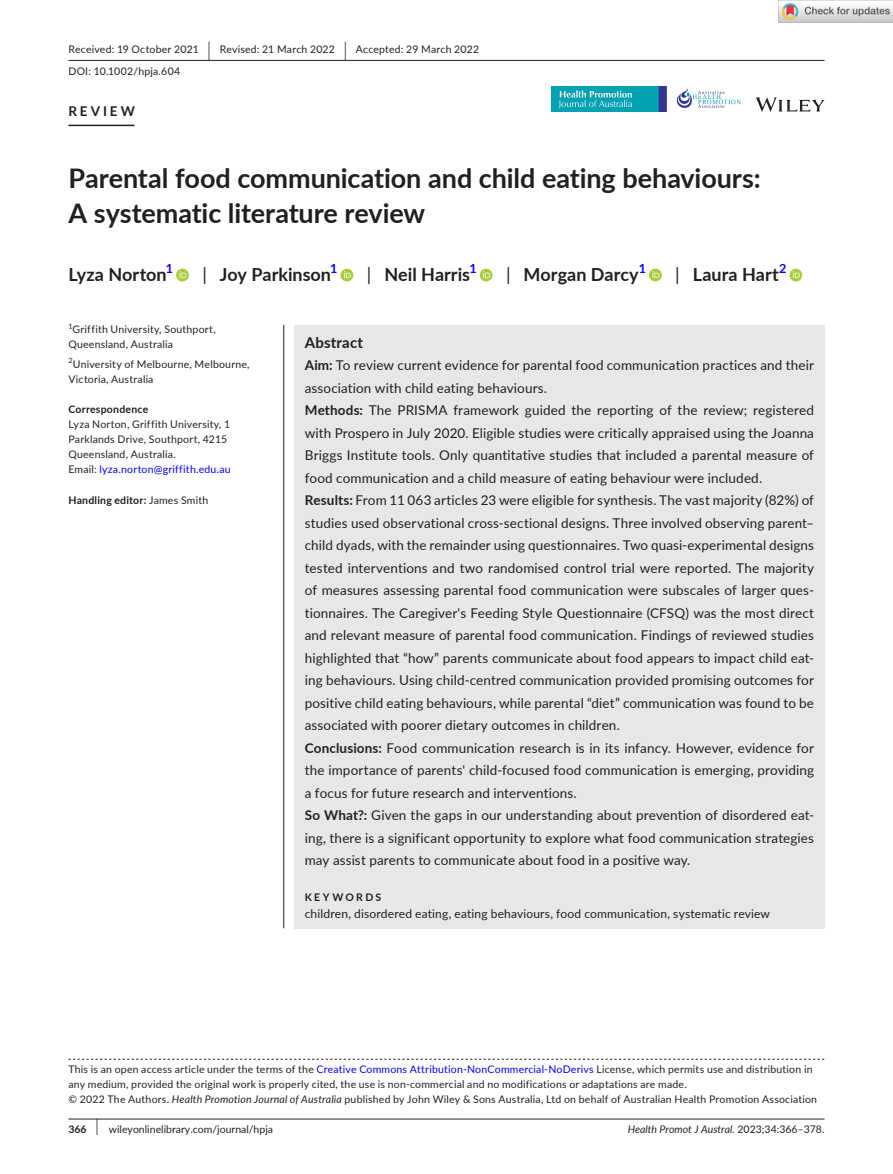
<style>
.page{position:relative;width:893px;height:1174px;background:#fff}
.page>*{position:absolute;margin:0;border:0;box-sizing:border-box;transform-origin:0 0}
.t1{font:700 27px/34.5px "Lato";letter-spacing:-.005em;color:#231f20}
.t2{font:700 18px "Lato";color:#231f20}
.t3{font:700 15px "Lato";letter-spacing:.015em;color:#231f20}
.t4{font:13.5px/22.5px "Lato";letter-spacing:.01em;color:#231f20}
.t5{font:700 13.5px "Lato";letter-spacing:.215em;color:#231f20}
.t6{font:700 12.6px "Lato";color:#00f}
.t7{font:12px "Lato";letter-spacing:.015em;color:#231f20}
.t8{font:10.5px/15px "Lato";letter-spacing:.02em;color:#231f20}
.t9{font:10.5px "Lato";color:#231f20}
.t10{font:700 10.5px "Lato";letter-spacing:.02em;color:#231f20}
.t11{font:italic 10.5px "Lato";color:#231f20}
.t12{font:700 10.5px "Lato";letter-spacing:.22em;color:#231f20}
.t13{font:7.35px "Lato";color:#231f20}
.s1{font-size:19.65px}
.s2{font-weight:400}
.s3{color:#00f}
.s4{font-weight:700}
.s5{font-style:italic}
.s6{font-size:17.4px}
.s7{font-style:normal}
</style>
<div class="page">
<hr style="left:68px;top:1118px;width:756px;height:1px;background:#231f20">
<svg style="left:756px;top:97px;width:68px;height:15px"></svg>
<img style="left:552px;top:86px;width:189px;height:26px">
<hr style="left:68px;top:60px;width:756px;height:1px;background:#231f20">
<hr style="left:68px;top:125px;width:67px;height:1px;background:#231f20">
<svg style="left:176px;top:269px;width:13px;height:12px"></svg>
<svg style="left:179px;top:271px;width:7px;height:7px"></svg>
<div style="left:341px;top:269px;width:12px;height:12px;background:#a5cd39;border-radius:50%"></div>
<svg style="left:344px;top:271px;width:7px;height:7px"></svg>
<div style="left:480px;top:269px;width:12px;height:12px;background:#a5cd39;border-radius:50%"></div>
<svg style="left:483px;top:271px;width:7px;height:7px"></svg>
<svg style="left:649px;top:269px;width:13px;height:12px"></svg>
<svg style="left:652px;top:271px;width:7px;height:7px"></svg>
<div style="left:789px;top:269px;width:13px;height:12px;background:#a5cd39;border-radius:50%"></div>
<svg style="left:793px;top:271px;width:7px;height:7px"></svg>
<svg style="left:68px;top:1058px;width:756px;height:1px"></svg>
<div style="left:294px;top:325px;width:530px;height:603px;background:#e6e7e9"></div>
<hr style="left:283px;top:325px;width:1px;height:603px;background:#231f20">
<img style="left:779px;top:0;width:114px;height:23px">
<p class="t8" style="left:68px;top:38px;width:412px;line-height:21.8px">Received: 19 October 2021 <span class="s1">|</span> Revised: 21 March 2022 <span class="s1">|</span> Accepted: 29 March 2022<br>DOI: 10.1002/hpja.604</p>
<p class="t5" style="left:68px;top:101px;width:68px">REVIEW</p>
<h1 class="t1" style="left:68px;top:160px;width:694px">Parental food communication and child eating behaviours:<br>A systematic literature review</h1>
<h2 class="t2" style="left:68px;top:262px;width:100px">Lyza Norton</h2>
<p class="t6" style="left:166px;top:259px;width:9px">1</p>
<h2 class="t2" style="left:202px;top:262px;width:130px"><span class="s2">|</span> Joy Parkinson</h2>
<p class="t6" style="left:330px;top:259px;width:9px">1</p>
<h2 class="t2" style="left:367px;top:262px;width:105px"><span class="s2">|</span> Neil Harris</h2>
<p class="t6" style="left:469px;top:259px;width:9px">1</p>
<h2 class="t2" style="left:506px;top:262px;width:134px"><span class="s2">|</span> Morgan Darcy</h2>
<p class="t6" style="left:639px;top:259px;width:9px">1</p>
<h2 class="t2" style="left:675px;top:262px;width:105px"><span class="s2">|</span> Laura Hart</h2>
<p class="t6" style="left:779px;top:259px;width:9px">2</p>
<p class="t13" style="left:68px;top:321px;width:6px">1</p>
<p class="t8" style="left:68px;top:322px;width:149px;text-indent:4px">Griffith University, Southport,<br>Queensland, Australia</p>
<p class="t13" style="left:68px;top:355px;width:6px">2</p>
<p class="t8" style="left:68px;top:356px;width:183px;text-indent:4px">University of Melbourne, Melbourne,<br>Victoria, Australia</p>
<p class="t10" style="left:68px;top:401px;width:81px">Correspondence</p>
<p class="t8" style="left:68px;top:416px;width:164px">Lyza Norton, Griffith University, 1<br>Parklands Drive, Southport, 4215<br>Queensland, Australia.<br>Email: <span class="s3">lyza.norton@griffith.edu.au</span></p>
<p class="t10" style="left:68px;top:493px;width:141px">Handling editor: <span class="s2">James Smith</span></p>
<p class="t3" style="left:305px;top:331px;width:60px">Abstract</p>
<p class="t4" style="left:305px;top:353px;width:511px"><span class="s4">Aim:</span> To review current evidence for parental food communication practices and their association with child eating behaviours.<br><span class="s4">Methods:</span> The PRISMA framework guided the reporting of the review; registered with Prospero in July 2020. Eligible studies were critically appraised using the Joanna Briggs Institute tools. Only quantitative studies that included a parental measure of food communication and a child measure of eating behaviour were included.<br><span class="s4">Results:</span> From 11 063 articles 23 were eligible for synthesis. The vast majority (82%) of studies used observational cross-sectional designs. Three involved observing parent– child dyads, with the remainder using questionnaires. Two quasi-experimental designs tested interventions and two randomised control trial were reported. The majority of measures assessing parental food communication were subscales of larger ques&shy;tionnaires. The Caregiver's Feeding Style Questionnaire (CFSQ) was the most direct and relevant measure of parental food communication. Findings of reviewed studies highlighted that “how” parents communicate about food appears to impact child eat&shy;ing behaviours. Using child-centred communication provided promising outcomes for positive child eating behaviours, while parental “diet” communication was found to be associated with poorer dietary outcomes in children.<br><span class="s4">Conclusions:</span> Food communication research is in its infancy. However, evidence for the importance of parents' child-focused food communication is emerging, providing a focus for future research and interventions.<br><span class="s4">So What?:</span> Given the gaps in our understanding about prevention of disordered eat&shy;ing, there is a significant opportunity to explore what food communication strategies may assist parents to communicate about food in a positive way.</p>
<p class="t12" style="left:305px;top:889px;width:78px">KEYWORDS</p>
<p class="t7" style="left:305px;top:904px;width:467px">children, disordered eating, eating behaviours, food communication, systematic review</p>
<p class="t8" style="left:68px;top:1061px;width:750px">This is an open access article under the terms of the <span class="s3">Creative Commons Attribution-NonCommercial-NoDerivs</span> License, which permits use and distribution in any medium, provided the original work is properly cited, the use is non-commercial and no modifications or adaptations are made.<br>© 2022 The Authors. <span class="s5">Health Promotion Journal of Australia</span> published by John Wiley &amp; Sons Australia, Ltd on behalf of Australian Health Promotion Association</p>
<p class="t9" style="left:68px;top:1121px;width:206px"><span class="s4">366</span> <span class="s6">|</span> wileyonlinelibrary.com/journal/hpja</p>
<p class="t11" style="left:628px;top:1121px;width:198px">Health Promot J Austral. <span class="s7">2023;34:366–378.</span></p>
</div>
